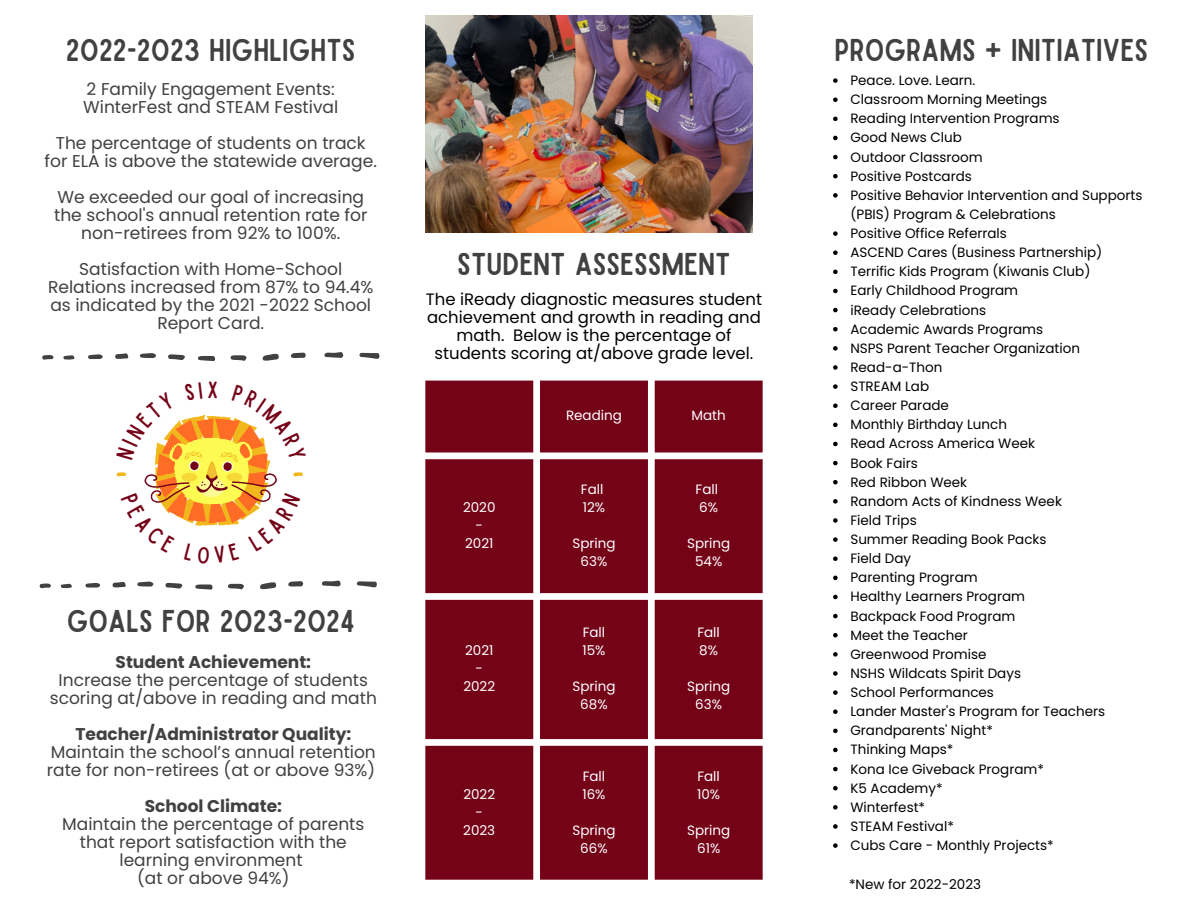
<style>
.page{position:relative;width:1188px;height:918px;background:#fff}
.page>*{position:absolute;margin:0;border:0;box-sizing:border-box;transform-origin:0 0}
.t1{font:30.15px "Sailors";color:#424040}
.t2{font:17.1px/18px "Poppins";color:#424040;text-align:center}
.t3{font:16.95px/18px "Poppins";color:#424040;text-align:center}
.t4{font:700 16.95px "Poppins";color:#424040}
.t5{font:16.5px/18px "Poppins";color:#000;text-align:center}
.t6{font:13.5px/19.2px "Poppins";color:#000}
.t7{font:13.5px/18px "Poppins";color:#fff;text-align:center}
</style>
<div class="page">
<svg style="left:359px;top:353px;width:21px;height:6px"></svg>
<svg style="left:262px;top:354px;width:17px;height:7px"></svg>
<svg style="left:324px;top:352px;width:20px;height:6px"></svg>
<svg style="left:198px;top:356px;width:17px;height:5px"></svg>
<svg style="left:168px;top:354px;width:17px;height:6px"></svg>
<svg style="left:231px;top:355px;width:16px;height:6px"></svg>
<svg style="left:291px;top:353px;width:15px;height:5px"></svg>
<svg style="left:140px;top:353px;width:16px;height:5px"></svg>
<svg style="left:115px;top:353px;width:13px;height:6px"></svg>
<svg style="left:88px;top:354px;width:15px;height:5px"></svg>
<svg style="left:42px;top:355px;width:11px;height:5px"></svg>
<svg style="left:63px;top:355px;width:12px;height:5px"></svg>
<svg style="left:357px;top:581px;width:20px;height:6px"></svg>
<svg style="left:260px;top:582px;width:16px;height:7px"></svg>
<svg style="left:322px;top:581px;width:19px;height:5px"></svg>
<svg style="left:195px;top:584px;width:18px;height:6px"></svg>
<svg style="left:165px;top:583px;width:18px;height:6px"></svg>
<svg style="left:228px;top:584px;width:16px;height:5px"></svg>
<svg style="left:288px;top:581px;width:15px;height:6px"></svg>
<svg style="left:137px;top:581px;width:17px;height:6px"></svg>
<svg style="left:112px;top:582px;width:14px;height:5px"></svg>
<svg style="left:85px;top:583px;width:15px;height:5px"></svg>
<svg style="left:40px;top:583px;width:11px;height:5px"></svg>
<svg style="left:61px;top:584px;width:11px;height:4px"></svg>
<svg style="left:425px;top:381px;width:338px;height:499px;background:#7f172a"></svg>
<img style="left:425px;top:16px;width:328px;height:217px">
<svg style="left:833px;top:78px;width:5px;height:5px"></svg>
<svg style="left:833px;top:97px;width:5px;height:5px"></svg>
<svg style="left:833px;top:117px;width:5px;height:4px"></svg>
<svg style="left:833px;top:136px;width:5px;height:4px"></svg>
<svg style="left:833px;top:155px;width:5px;height:4px"></svg>
<svg style="left:833px;top:174px;width:5px;height:4px"></svg>
<svg style="left:833px;top:193px;width:5px;height:5px"></svg>
<svg style="left:833px;top:231px;width:5px;height:5px"></svg>
<svg style="left:833px;top:250px;width:5px;height:5px"></svg>
<svg style="left:833px;top:270px;width:5px;height:4px"></svg>
<svg style="left:833px;top:289px;width:5px;height:4px"></svg>
<svg style="left:833px;top:308px;width:5px;height:4px"></svg>
<svg style="left:833px;top:327px;width:5px;height:4px"></svg>
<svg style="left:833px;top:346px;width:5px;height:5px"></svg>
<svg style="left:833px;top:365px;width:5px;height:5px"></svg>
<svg style="left:833px;top:384px;width:5px;height:5px"></svg>
<svg style="left:833px;top:403px;width:5px;height:5px"></svg>
<svg style="left:833px;top:423px;width:5px;height:4px"></svg>
<svg style="left:833px;top:442px;width:5px;height:4px"></svg>
<svg style="left:833px;top:461px;width:5px;height:4px"></svg>
<svg style="left:833px;top:480px;width:5px;height:4px"></svg>
<svg style="left:833px;top:499px;width:5px;height:5px"></svg>
<svg style="left:833px;top:518px;width:5px;height:5px"></svg>
<svg style="left:833px;top:537px;width:5px;height:5px"></svg>
<svg style="left:833px;top:556px;width:5px;height:5px"></svg>
<svg style="left:833px;top:576px;width:5px;height:4px"></svg>
<svg style="left:833px;top:595px;width:5px;height:4px"></svg>
<svg style="left:833px;top:614px;width:5px;height:4px"></svg>
<svg style="left:833px;top:633px;width:5px;height:4px"></svg>
<svg style="left:833px;top:652px;width:5px;height:5px"></svg>
<svg style="left:833px;top:671px;width:5px;height:5px"></svg>
<svg style="left:833px;top:690px;width:5px;height:5px"></svg>
<svg style="left:833px;top:709px;width:5px;height:5px"></svg>
<svg style="left:833px;top:729px;width:5px;height:4px"></svg>
<svg style="left:833px;top:748px;width:5px;height:4px"></svg>
<svg style="left:833px;top:767px;width:5px;height:4px"></svg>
<svg style="left:833px;top:786px;width:5px;height:4px"></svg>
<svg style="left:833px;top:805px;width:5px;height:5px"></svg>
<svg style="left:833px;top:824px;width:5px;height:5px"></svg>
<svg style="left:833px;top:843px;width:5px;height:5px"></svg>
<svg style="left:116px;top:414px;width:187px;height:112px"></svg>
<h1 class="t1" style="left:66px;top:39px;width:291px">2022-2023 HIGHLIGHTS</h1>
<p class="t2" style="left:83px;top:80px;width:257px;text-align:left">2 Family Engagement Events:<br>WinterFest and STEAM Festival</p>
<p class="t2" style="left:45px;top:134px;width:334px">The percentage of students on track for ELA is above the statewide average.</p>
<p class="t2" style="left:54px;top:188px;width:315px">We exceeded our goal of increasing the school's annual retention rate for non-retirees from 92% to 100%.</p>
<p class="t2" style="left:48px;top:260px;width:327px">Satisfaction with Home-School<br>Relations increased from 87% to 94.4% as indicated by the 2021 -2022 School<br>Report Card.</p>
<h1 class="t1" style="left:67px;top:610px;width:290px">GOALS FOR 2023-2024</h1>
<p class="t4" style="left:116px;top:650px;width:197px">Student Achievement:</p>
<p class="t3" style="left:50px;top:671px;width:329px">Increase the percentage of students scoring at/above in reading and math</p>
<p class="t4" style="left:75px;top:722px;width:277px">Teacher/Administrator Quality:</p>
<p class="t3" style="left:47px;top:743px;width:330px;text-align:left">Maintain the school’s annual retention rate for non-retirees (at or above 93%)</p>
<p class="t4" style="left:145px;top:794px;width:139px">School Climate:</p>
<p class="t3" style="left:62px;top:815px;width:304px">Maintain the percentage of parents that report satisfaction with the learning environment<br>(at or above 94%)</p>
<h1 class="t1" style="left:457px;top:253px;width:275px">STUDENT ASSESSMENT</h1>
<p class="t5" style="left:426px;top:291px;width:338px">The iReady diagnostic measures student achievement and growth in reading and math. Below is the percentage of students scoring at/above grade level.</p>
<p class="t7" style="left:463px;top:498px;width:34px">2020 -<br>2021</p>
<p class="t7" style="left:463px;top:641px;width:33px">2021 -<br>2022</p>
<p class="t7" style="left:463px;top:785px;width:33px">2022 -<br>2023</p>
<p class="t7" style="left:566px;top:406px;width:57px">Reading</p>
<p class="t7" style="left:692px;top:406px;width:36px">Math</p>
<p class="t7" style="left:581px;top:480px;width:26px;text-align:left">Fall<br>12%</p>
<p class="t7" style="left:572px;top:534px;width:45px">Spring<br>63%</p>
<p class="t7" style="left:582px;top:623px;width:25px;text-align:left">Fall<br>15%</p>
<p class="t7" style="left:572px;top:677px;width:45px">Spring<br>68%</p>
<p class="t7" style="left:582px;top:767px;width:25px;text-align:left">Fall<br>16%</p>
<p class="t7" style="left:572px;top:821px;width:45px">Spring<br>66%</p>
<p class="t7" style="left:696px;top:480px;width:24px;text-align:left">Fall<br>6%</p>
<p class="t7" style="left:687px;top:534px;width:45px">Spring<br>54%</p>
<p class="t7" style="left:697px;top:623px;width:24px;text-align:left">Fall<br>8%</p>
<p class="t7" style="left:687px;top:677px;width:45px">Spring<br>63%</p>
<p class="t7" style="left:697px;top:767px;width:25px;text-align:left">Fall<br>10%</p>
<p class="t7" style="left:687px;top:821px;width:45px">Spring<br>61%</p>
<h1 class="t1" style="left:834px;top:39px;width:315px">PROGRAMS + INITIATIVES</h1>
<p class="t6" style="left:850px;top:71px;width:294px">Peace. Love. Learn.<br>Classroom Morning Meetings<br>Reading Intervention Programs<br>Good News Club<br>Outdoor Classroom<br>Positive Postcards<br>Positive Behavior Intervention and Supports (PBIS) Program &amp; Celebrations<br>Positive Office Referrals<br>ASCEND Cares (Business Partnership)<br>Terrific Kids Program (Kiwanis Club)<br>Early Childhood Program<br>iReady Celebrations<br>Academic Awards Programs<br>NSPS Parent Teacher Organization<br>Read-a-Thon<br>STREAM Lab<br>Career Parade<br>Monthly Birthday Lunch<br>Read Across America Week<br>Book Fairs<br>Red Ribbon Week<br>Random Acts of Kindness Week<br>Field Trips<br>Summer Reading Book Packs<br>Field Day<br>Parenting Program<br>Healthy Learners Program<br>Backpack Food Program<br>Meet the Teacher<br>Greenwood Promise<br>NSHS Wildcats Spirit Days<br>School Performances<br>Lander Master's Program for Teachers<br>Grandparents' Night*<br>Thinking Maps*<br>Kona Ice Giveback Program*<br>K5 Academy*<br>Winterfest*<br>STEAM Festival*<br>Cubs Care - Monthly Projects*</p>
<p class="t6" style="left:849px;top:875px;width:133px">*New for 2022-2023</p>
</div>
